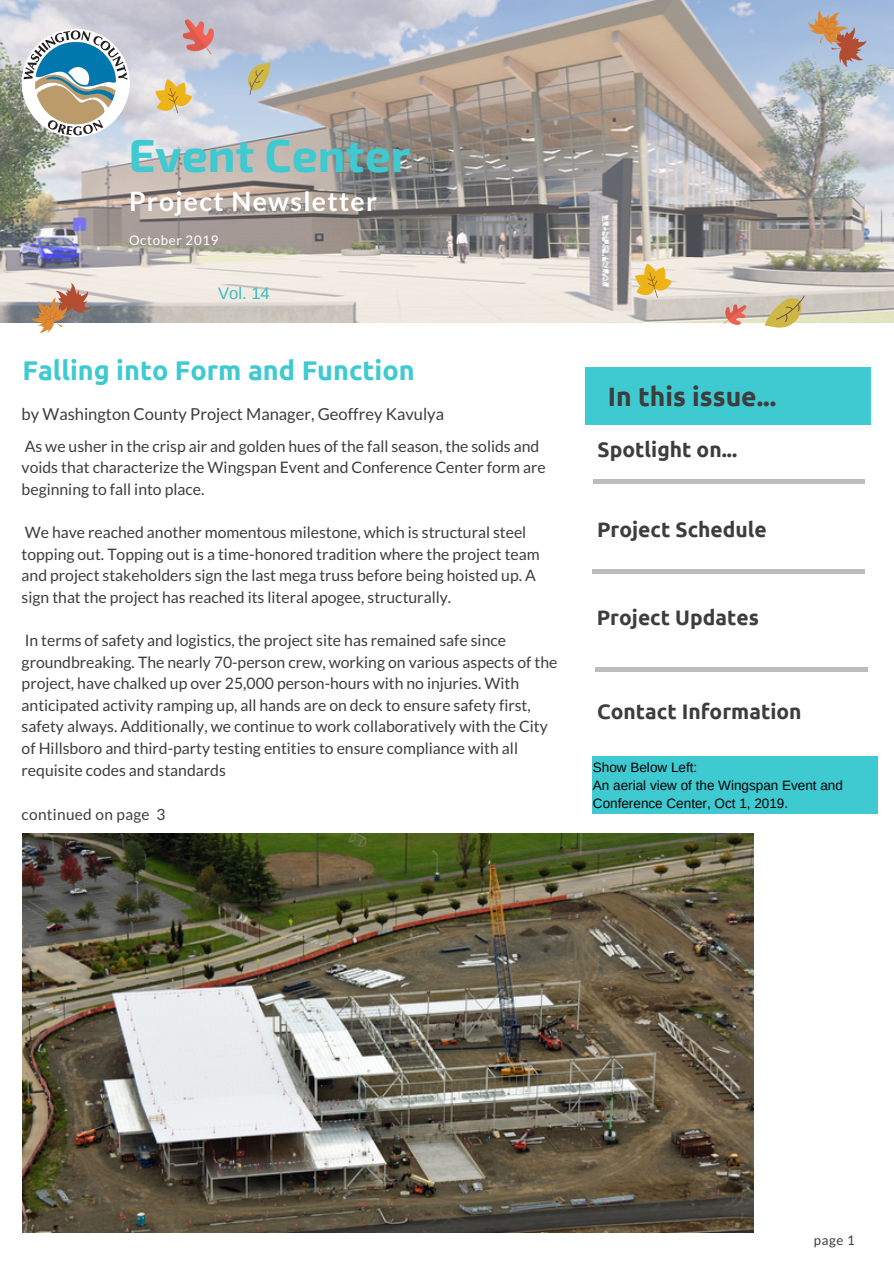
<style>
.page{position:relative;width:894px;height:1264px;background:#fff}
.page>*{position:absolute;margin:0;border:0;box-sizing:border-box;transform-origin:0 0}
.t1{font:700 46.35px "Exo 2";color:#3ecad0}
.t2{font:700 27px "Ubuntu";color:#3ecad0}
.t3{font:700 26.55px "Lato";letter-spacing:.05em;color:#fff}
.t4{font:700 26.55px "Ubuntu";color:#3d3d3d}
.t5{font:700 21px "Ubuntu";color:#3d3d3d}
.t6{font:16.5px "Lato";color:#3d3d3d}
.t7{font:16.5px "Arimo";color:#3abcc2}
.t8{font:15.75px/21.6px "Lato";color:#3d3d3d}
.t9{font:15.45px "Lato";letter-spacing:.02em;color:#3d3d3d}
.t10{font:13.5px/18px "Arimo";color:#000}
.t11{font:13.2px "Lato";letter-spacing:.05em;color:#fff}
.t12{font:13.2px "Lato";color:#3d3d3d}
</style>
<div class="page">
<img style="left:0;top:0;width:893px;height:322px">
<svg style="left:22px;top:29px;width:108px;height:108px"></svg>
<div style="left:585px;top:367px;width:284px;height:58px;background:#3ecad0"></div>
<hr style="left:592px;top:480px;width:272px;height:3px;background:#3d3d3d">
<hr style="left:592px;top:570px;width:272px;height:3px;background:#3d3d3d">
<hr style="left:595px;top:668px;width:273px;height:3px;background:#3d3d3d">
<img style="left:23px;top:28px;width:105px;height:110px">
<img style="left:23px;top:833px;width:730px;height:399px">
<div style="left:592px;top:756px;width:285px;height:58px;background:#3ecad0"></div>
<svg style="left:31px;top:283px;width:60px;height:50px"></svg>
<svg style="left:173px;top:10px;width:47px;height:47px;background:#cba7ad"></svg>
<svg style="left:805px;top:4px;width:66px;height:66px;background:#b0a9b0"></svg>
<svg style="left:721px;top:297px;width:31px;height:28px"></svg>
<svg style="left:242px;top:56px;width:32px;height:40px"></svg>
<svg style="left:760px;top:293px;width:49px;height:35px;background:#d0c492"></svg>
<svg style="left:149px;top:74px;width:45px;height:41px;background:#e1cc99"></svg>
<svg style="left:629px;top:258px;width:44px;height:41px;background:#e9cf91"></svg>
<h1 class="t1" style="left:129px;top:125px;width:283px">Event Center</h1>
<h3 class="t3" style="left:129px;top:185px;width:249px">Project Newsletter</h3>
<p class="t11" style="left:129px;top:232px;width:91px">October 2019</p>
<p class="t7" style="left:218px;top:284px;width:53px">Vol. 14</p>
<h2 class="t2" style="left:22px;top:355px;width:393px">Falling into Form and Function</h2>
<p class="t6" style="left:22px;top:403px;width:424px">by Washington County Project Manager, Geoffrey Kavulya</p>
<p class="t8" style="left:22px;top:435px;width:525px">As we usher in the crisp air and golden hues of the fall season, the solids and voids that characterize the Wingspan Event and Conference Center form are beginning to fall into place.</p>
<p class="t8" style="left:22px;top:521px;width:519px">We have reached another momentous milestone, which is structural steel topping out. Topping out is a time-honored tradition where the project team and project stakeholders sign the last mega truss before being hoisted up. A sign that the project has reached its literal apogee, structurally.</p>
<p class="t8" style="left:22px;top:629px;width:537px">In terms of safety and logistics, the project site has remained safe since groundbreaking. The nearly 70-person crew, working on various aspects of the project, have chalked up over 25,000 person-hours with no injuries. With anticipated activity ramping up, all hands are on deck to ensure safety first, safety always. Additionally, we continue to work collaboratively with the City of Hillsboro and third-party testing entities to ensure compliance with all requisite codes and standards</p>
<p class="t9" style="left:22px;top:804px;width:145px">continued on page 3</p>
<h3 class="t4" style="left:607px;top:381px;width:170px">In this issue...</h3>
<h3 class="t5" style="left:597px;top:437px;width:141px">Spotlight on...</h3>
<h3 class="t5" style="left:597px;top:517px;width:171px">Project Schedule</h3>
<h3 class="t5" style="left:596px;top:605px;width:163px">Project Updates</h3>
<h3 class="t5" style="left:597px;top:699px;width:206px">Contact Information</h3>
<p class="t10" style="left:592px;top:758px;width:251px">Show Below Left:<br>An aerial view of the Wingspan Event and<br>Conference Center, Oct 1, 2019.</p>
<p class="t12" style="left:813px;top:1231px;width:43px">page 1</p>
</div>
